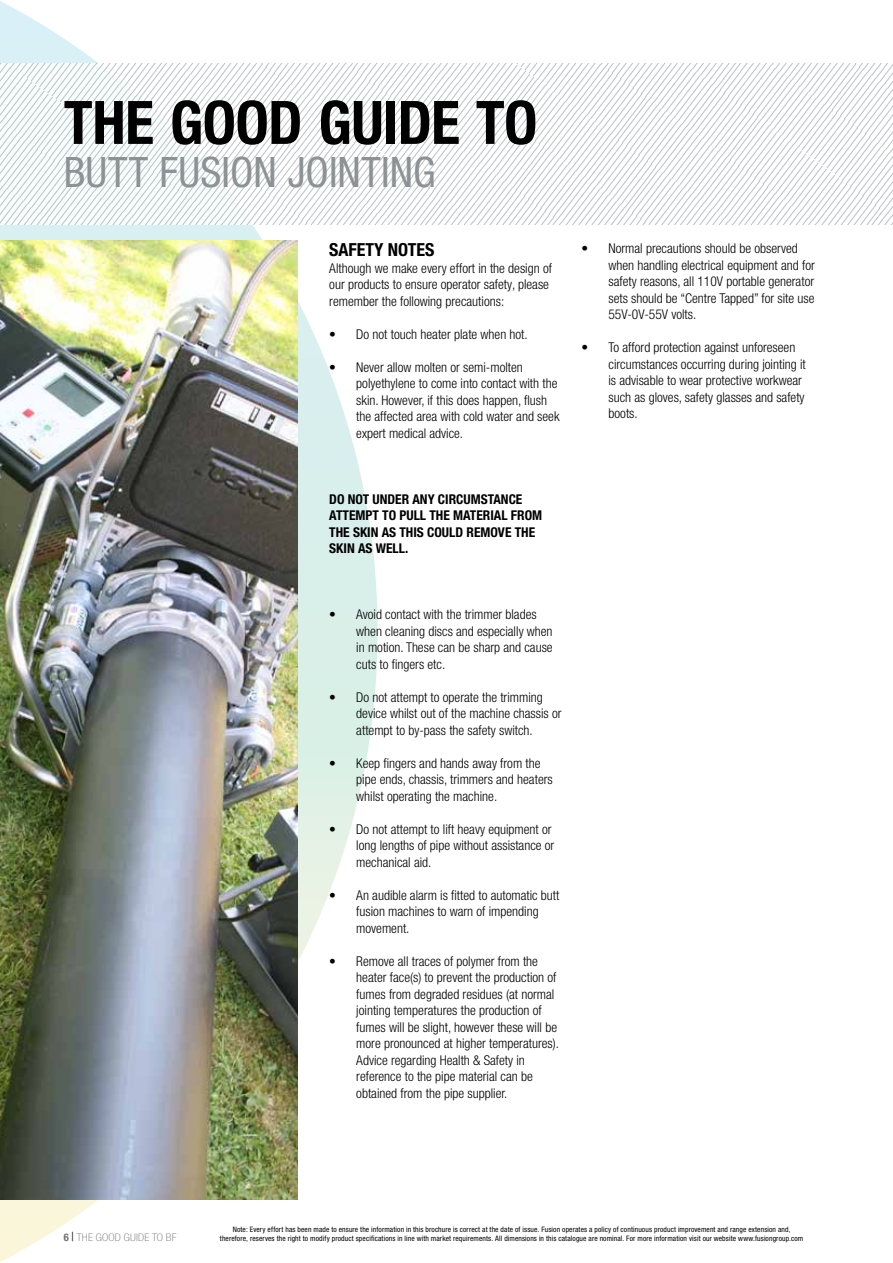
<style>
.page{position:relative;width:893px;height:1263px;background:#fff}
.page>*{position:absolute;margin:0;border:0;box-sizing:border-box;transform-origin:0 0}
.t1{font:700 condensed 60px "Helvetica Neue LT Pro";letter-spacing:-.01em;color:#000}
.t2{font:condensed 42px "Helvetica Neue LT Pro";color:#8d9295}
.t3{font:700 condensed 18px "Helvetica Neue LT Pro";color:#000}
.t4{font:300 condensed 13.5px/16.5px "Helvetica Neue LT Pro";color:#000}
.t5{font:700 condensed 13.5px/16.5px "Helvetica Neue LT Pro";color:#000}
.t6{font:100 condensed 10.5px "Helvetica Neue LT Pro";letter-spacing:.02em;color:#706f6f;scale:1.1 1}
.t7{font:condensed 7.5px "Helvetica Neue LT Pro";letter-spacing:.02em;color:#000}
.s1{font-weight:700}
.s2{font-family:"Times New Roman";font-weight:700;font-stretch:normal;color:#000}
</style>
<div class="page">
<svg style="left:0;top:1px;width:378px;height:1261px"></svg>
<svg style="left:0;top:64px;width:892px;height:161px"></svg>
<hr style="left:892px;top:64px;width:1px;height:161px;background:#bfbfbf">
<img style="left:0;top:240px;width:297px;height:959px">
<h1 class="t1" style="left:64px;top:86px;width:475px">THE GOOD GUIDE TO</h1>
<h2 class="t2" style="left:64px;top:148px;width:373px">BUTT FUSION JOINTING</h2>
<h3 class="t3" style="left:329px;top:239px;width:107px">SAFETY NOTES</h3>
<p class="t4" style="left:329px;top:260px;width:224px">Although we make every effort in the design of our products to ensure operator safety, please remember the following precautions:</p>
<p class="t4" style="left:329px;top:326px;width:200px">• Do not touch heater plate when hot.</p>
<p class="t4" style="left:356px;top:359px;width:205px;text-indent:-27px">• Never allow molten or semi-molten polyethylene to come into contact with the skin. However, if this does happen, flush the affected area with cold water and seek expert medical advice.</p>
<p class="t5" style="left:329px;top:491px;width:214px">DO NOT UNDER ANY CIRCUMSTANCE<br>ATTEMPT TO PULL THE MATERIAL FROM<br>THE SKIN AS THIS COULD REMOVE THE<br>SKIN AS WELL.</p>
<p class="t4" style="left:608px;top:240px;width:208px;text-indent:-27px">• Normal precautions should be observed when handling electrical equipment and for safety reasons, all 110V portable generator sets should be “Centre Tapped” for site use 55V-0V-55V volts.</p>
<p class="t4" style="left:608px;top:339px;width:199px;text-indent:-27px">• To afford protection against unforeseen circumstances occurring during jointing it is advisable to wear protective workwear such as gloves, safety glasses and safety boots.</p>
<p class="t4" style="left:356px;top:606px;width:198px;text-indent:-27px">• Avoid contact with the trimmer blades when cleaning discs and especially when in motion. These can be sharp and cause cuts to fingers etc.</p>
<p class="t4" style="left:356px;top:689px;width:207px;text-indent:-27px">• Do not attempt to operate the trimming device whilst out of the machine chassis or attempt to by-pass the safety switch.</p>
<p class="t4" style="left:356px;top:755px;width:198px;text-indent:-27px">• Keep fingers and hands away from the pipe ends, chassis, trimmers and heaters whilst operating the machine.</p>
<p class="t4" style="left:356px;top:821px;width:200px;text-indent:-27px">• Do not attempt to lift heavy equipment or long lengths of pipe without assistance or mechanical aid.</p>
<p class="t4" style="left:356px;top:887px;width:205px;text-indent:-27px">• An audible alarm is fitted to automatic butt fusion machines to warn of impending movement.</p>
<p class="t4" style="left:356px;top:953px;width:204px;text-indent:-27px">• Remove all traces of polymer from the heater face(s) to prevent the production of fumes from degraded residues (at normal jointing temperatures the production of fumes will be slight, however these will be more pronounced at higher temperatures).<br>Advice regarding Health &amp; Safety in reference to the pipe material can be obtained from the pipe supplier.</p>
<p class="t7" style="left:233px;top:1225px;width:559px">Note: Every effort has been made to ensure the information in this brochure is correct at the date of issue. Fusion operates a policy of continuous product improvement and range extension and,</p>
<p class="t6" style="left:64px;top:1231px;width:104px"><span class="s1">6</span> <span class="s2">|</span> THE GOOD GUIDE TO BF</p>
<p class="t7" style="left:220px;top:1234px;width:585px">therefore, reserves the right to modify product specifications in line with market requirements. All dimensions in this catalogue are nominal. For more information visit our website www.fusiongroup.com</p>
</div>
